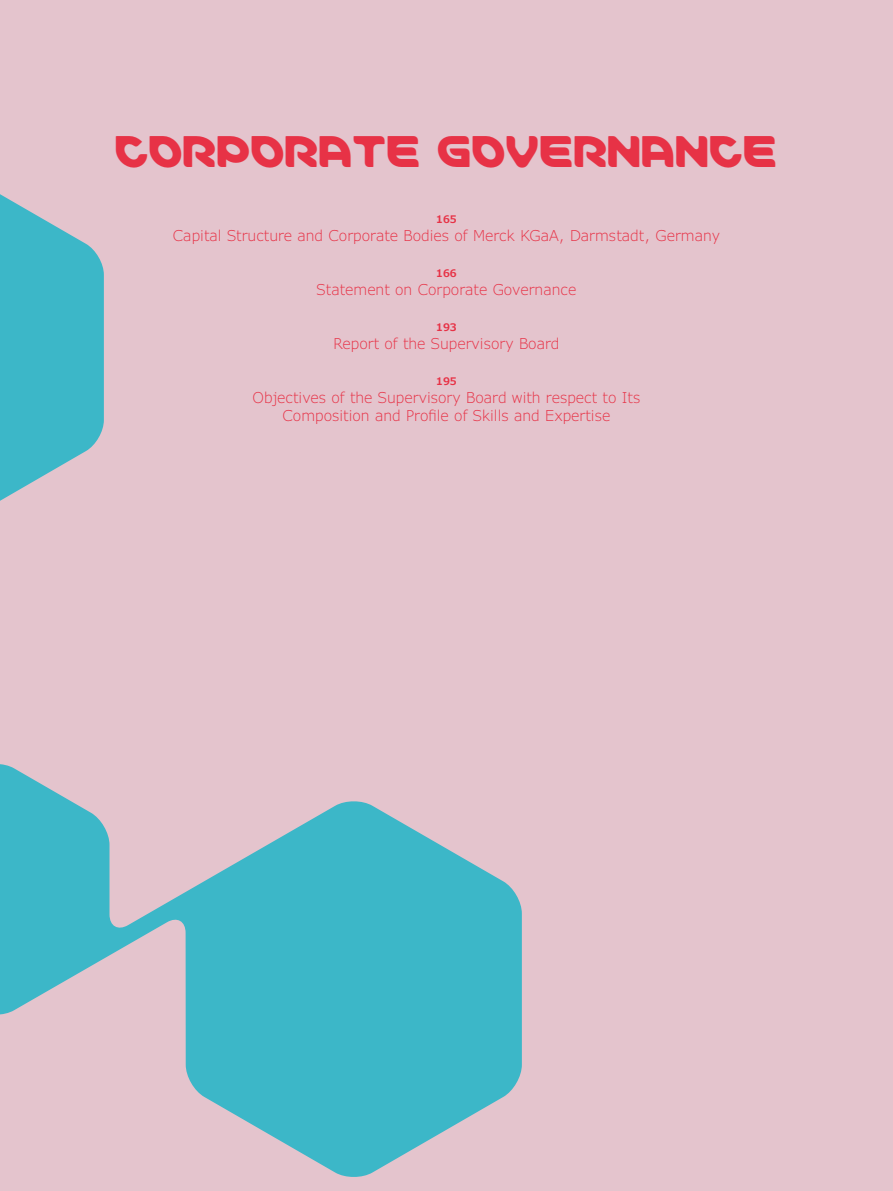
<style>
.page{position:relative;width:893px;height:1191px;background:#e4c4cd}
.page>*{position:absolute;margin:0;border:0;box-sizing:border-box;transform-origin:0 0}
.t1{font:45px "Merck";color:#e73246}
.t2{font:300 15px/18px "Verdana Pro";color:#e73246;text-align:center}
.t3{font:600 10.5px "Verdana Pro";color:#e73246}
</style>
<div class="page">
<svg style="left:0;top:194px;width:104px;height:307px;fill:#3cb7c8"></svg>
<svg style="left:0;top:764px;width:522px;height:413px;fill:#3cb7c8"></svg>
<h1 class="t1" style="left:115px;top:115px;width:664px">CORPORATE GOVERNANCE</h1>
<p class="t3" style="left:436px;top:212px;width:22px">165</p>
<p class="t2" style="left:173px;top:226px;width:549px">Capital Structure and Corporate Bodies of Merck KGaA, Darmstadt, Germany</p>
<p class="t3" style="left:436px;top:266px;width:22px">166</p>
<p class="t2" style="left:317px;top:280px;width:261px">Statement on Corporate Governance</p>
<p class="t3" style="left:436px;top:320px;width:22px">193</p>
<p class="t2" style="left:333px;top:334px;width:228px">Report of the Supervisory Board</p>
<p class="t3" style="left:436px;top:374px;width:22px">195</p>
<p class="t2" style="left:253px;top:388px;width:389px">Objectives of the Supervisory Board with respect to Its<br>Composition and Profile of Skills and Expertise</p>
</div>
